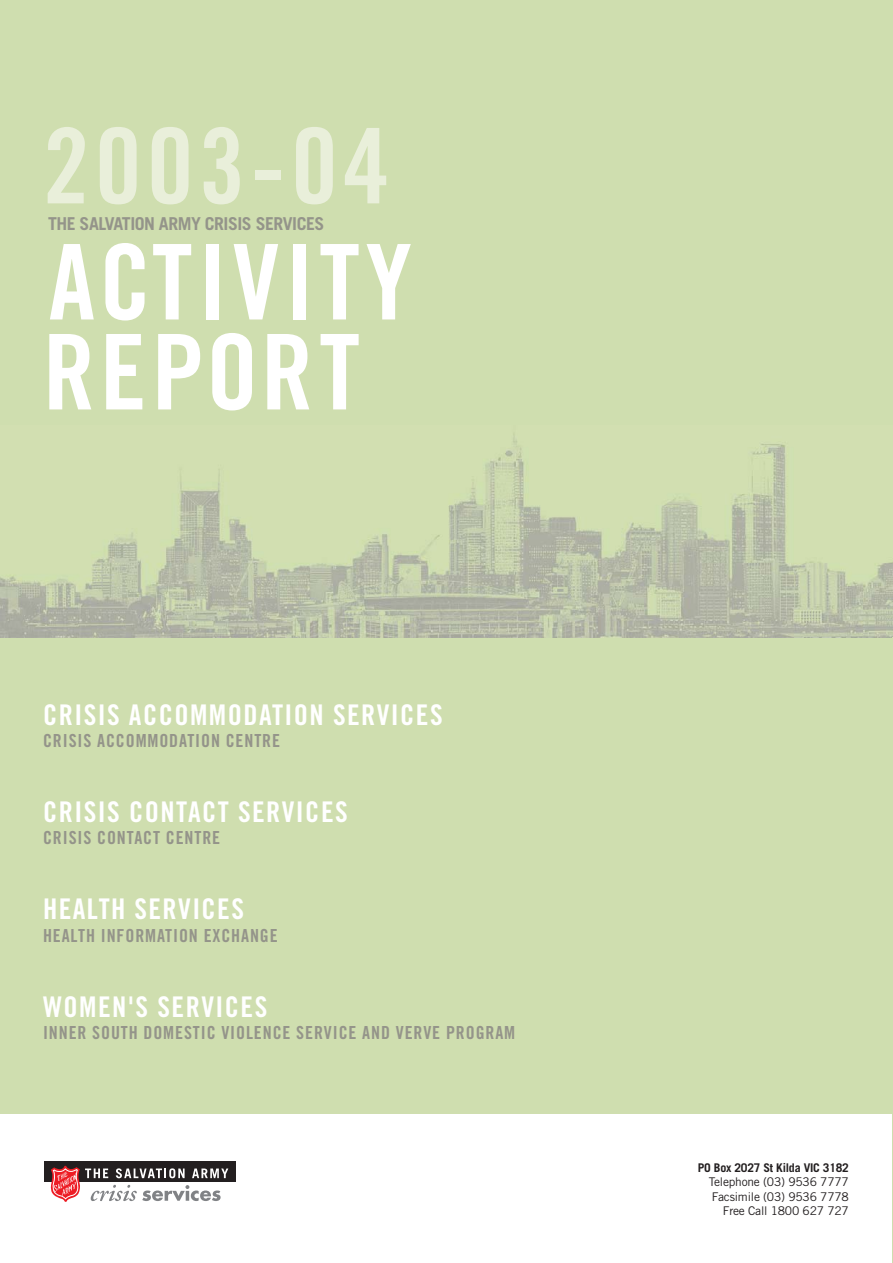
<style>
.page{position:relative;width:893px;height:1263px;background:#fff}
.page>*{position:absolute;margin:0;border:0;box-sizing:border-box;transform-origin:0 0}
.t1{font:104.55px/90px "Trade Gothic Bold Cond Twenty";letter-spacing:.055em;color:#fff}
.t2{font:104.55px "Trade Gothic Bold Cond Twenty";letter-spacing:.055em;color:#e9efda}
.t3{font:28.5px "Trade Gothic Bold Cond Twenty";letter-spacing:.05em;color:#fff}
.t4{font:18px "Trade Gothic Bold Cond Twenty";letter-spacing:.05em;color:#94948a}
.t5{font:700 17.7px "Trade Gothic";letter-spacing:-.03em;color:#94948a}
.t6{font:12px/14.4px "Trade Gothic";letter-spacing:-.02em;color:#231f20;text-align:right}
.t7{font:700 12px "Trade Gothic";letter-spacing:-.015em;color:#231f20}
</style>
<div class="page">
<div style="left:0;top:0;width:893px;height:1114px;background:#cfdeaf"></div>
<img style="left:0;top:438px;width:893px;height:200px">
<hr style="left:892px;top:638px;width:1px;height:625px;background:#cfdeaf">
<div style="left:44px;top:1161px;width:192px;height:21px;background:#231f20"></div>
<svg style="left:50px;top:1165px;width:178px;height:37px"></svg>
<h1 class="t2" style="left:43px;top:128px;width:348px">2003-04</h1>
<h1 class="t1" style="left:43px;top:246px;width:370px">ACTIVITY<br>REPORT</h1>
<p class="t5" style="left:48px;top:217px;width:278px">THE SALVATION ARMY CRISIS SERVICES</p>
<h2 class="t3" style="left:43px;top:704px;width:401px">CRISIS ACCOMMODATION SERVICES</h2>
<p class="t4" style="left:43px;top:734px;width:239px">CRISIS ACCOMMODATION CENTRE</p>
<h2 class="t3" style="left:43px;top:801px;width:306px">CRISIS CONTACT SERVICES</h2>
<p class="t4" style="left:43px;top:831px;width:179px">CRISIS CONTACT CENTRE</p>
<h2 class="t3" style="left:43px;top:899px;width:202px">HEALTH SERVICES</h2>
<p class="t4" style="left:43px;top:929px;width:236px">HEALTH INFORMATION EXCHANGE</p>
<h2 class="t3" style="left:43px;top:996px;width:226px">WOMEN'S SERVICES</h2>
<p class="t4" style="left:43px;top:1026px;width:474px">INNER SOUTH DOMESTIC VIOLENCE SERVICE AND VERVE PROGRAM</p>
<p class="t7" style="left:698px;top:1163px;width:153px">PO Box 2027 St Kilda VIC 3182</p>
<p class="t6" style="left:709px;top:1176px;width:142px">Telephone (03) 9536 7777<br>Facsimile (03) 9536 7778<br>Free Call 1800 627 727</p>
</div>
